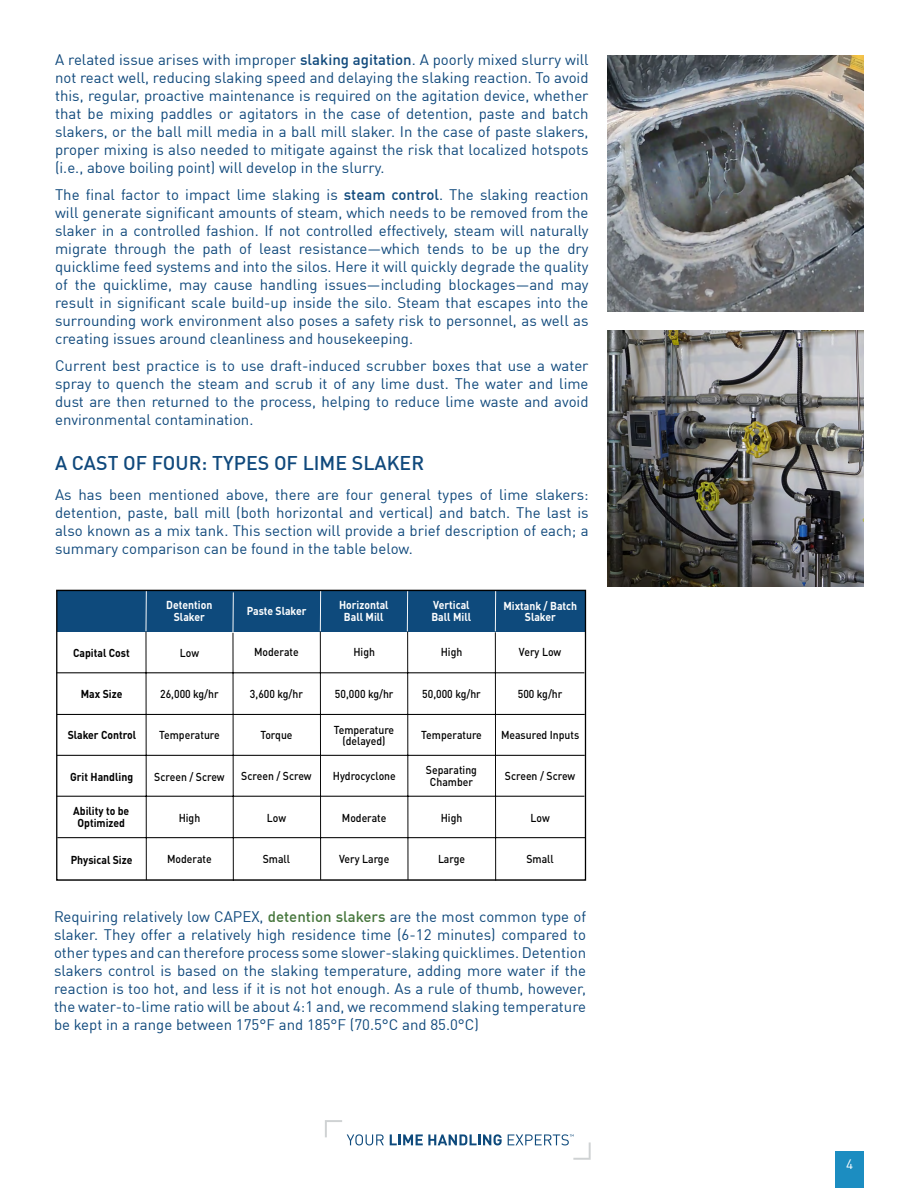
<style>
.page{position:relative;width:918px;height:1188px;background:#fff}
.page>*{position:absolute;margin:0;border:0;box-sizing:border-box;transform-origin:0 0}
.t1{font:500 19.5px "DIN Offc";color:#10497c}
.t2{font:15px/18px "DIN Offc";color:#10497c;text-align:justify}
.t3{font:13.5px "DIN Offc";color:#fff}
.t4{font:500 11.4px/11.4px "DIN Offc";color:#000;text-align:center;scale:.91 1}
.t5{font:700 11.4px/11.4px "DIN Offc";color:#fff;text-align:center;scale:.91 1}
.t6{font:700 11.4px/11.4px "DIN Offc";color:#000;text-align:center;scale:.91 1}
.s1{font-weight:500}
.s2{font-weight:500;color:#46763c}
</style>
<div class="page">
<svg style="left:390px;top:1134px;width:112px;height:11px"></svg>
<svg style="left:325px;top:1120px;width:59px;height:25px"></svg>
<svg style="left:508px;top:1134px;width:83px;height:26px"></svg>
<div style="left:57px;top:590px;width:528px;height:42px;background:#0e4a7c"></div>
<hr style="left:146px;top:632px;width:1px;height:248px;background:#000">
<hr style="left:57px;top:837px;width:528px;height:1px;background:#000">
<hr style="left:57px;top:796px;width:527px;height:1px;background:#000">
<hr style="left:57px;top:755px;width:528px;height:1px;background:#000">
<hr style="left:57px;top:714px;width:528px;height:1px;background:#000">
<hr style="left:57px;top:673px;width:527px;height:1px;background:#000">
<hr style="left:233px;top:633px;width:1px;height:248px;background:#000">
<hr style="left:320px;top:632px;width:1px;height:248px;background:#000">
<hr style="left:407px;top:632px;width:1px;height:248px;background:#000">
<hr style="left:495px;top:632px;width:1px;height:249px;background:#000">
<hr style="left:407px;top:591px;width:1px;height:40px;background:#fff">
<hr style="left:495px;top:591px;width:1px;height:40px;background:#fff">
<hr style="left:320px;top:591px;width:1px;height:40px;background:#fff">
<hr style="left:233px;top:592px;width:1px;height:41px;background:#fff">
<hr style="left:146px;top:591px;width:1px;height:40px;background:#fff">
<div style="left:56px;top:590px;width:530px;height:291px;border:1px solid #000"></div>
<img style="left:608px;top:55px;width:256px;height:257px">
<img style="left:608px;top:330px;width:256px;height:257px">
<div style="left:836px;top:1151px;width:28px;height:37px;background:#1c8dc1"></div>
<p class="t2" style="left:55px;top:50px;width:535px">A related issue arises with improper <span class="s1">slaking agitation</span>. A poorly mixed slurry will not react well, reducing slaking speed and delaying the slaking reaction. To avoid this, regular, proactive maintenance is required on the agitation device, whether that be mixing paddles or agitators in the case of detention, paste and batch slakers, or the ball mill media in a ball mill slaker. In the case of paste slakers, proper mixing is also needed to mitigate against the risk that localized hotspots (i.e., above boiling point) will develop in the slurry.</p>
<p class="t2" style="left:55px;top:185px;width:535px">The final factor to impact lime slaking is <span class="s1">steam control</span>. The slaking reaction will generate significant amounts of steam, which needs to be removed from the slaker in a controlled fashion. If not controlled effectively, steam will naturally migrate through the path of least resistance—which tends to be up the dry quicklime feed systems and into the silos. Here it will quickly degrade the quality of the quicklime, may cause handling issues—including blockages—and may result in significant scale build-up inside the silo. Steam that escapes into the surrounding work environment also poses a safety risk to personnel, as well as creating issues around cleanliness and housekeeping.</p>
<p class="t2" style="left:55px;top:356px;width:535px">Current best practice is to use draft-induced scrubber boxes that use a water spray to quench the steam and scrub it of any lime dust. The water and lime dust are then returned to the process, helping to reduce lime waste and avoid environmental contamination.</p>
<h1 class="t1" style="left:55px;top:451px;width:371px">A CAST OF FOUR: TYPES OF LIME SLAKER</h1>
<p class="t2" style="left:55px;top:485px;width:535px">As has been mentioned above, there are four general types of lime slakers: detention, paste, ball mill (both horizontal and vertical) and batch. The last is also known as a mix tank. This section will provide a brief description of each; a summary comparison can be found in the table below.</p>
<p class="t6" style="left:73px;top:647px;width:64px">Capital Cost</p>
<p class="t6" style="left:81px;top:688px;width:47px">Max Size</p>
<p class="t6" style="left:68px;top:729px;width:77px">Slaker Control</p>
<p class="t6" style="left:70px;top:771px;width:71px">Grit Handling</p>
<p class="t6" style="left:73px;top:805px;width:63px">Ability to be<br>Optimized</p>
<p class="t6" style="left:71px;top:853px;width:69px">Physical Size</p>
<p class="t5" style="left:166px;top:599px;width:52px">Detention<br>Slaker</p>
<p class="t5" style="left:247px;top:605px;width:67px">Paste Slaker</p>
<p class="t5" style="left:339px;top:599px;width:56px">Horizontal<br>Ball Mill</p>
<p class="t5" style="left:431px;top:599px;width:45px;text-align:left">Vertical<br>Ball Mill</p>
<p class="t5" style="left:503px;top:600px;width:83px">Mixtank / Batch<br>Slaker</p>
<p class="t4" style="left:180px;top:646px;width:23px">Low</p>
<p class="t4" style="left:160px;top:688px;width:66px">26,000 kg/hr</p>
<p class="t4" style="left:159px;top:729px;width:68px">Temperature</p>
<p class="t4" style="left:154px;top:770px;width:79px">Screen / Screw</p>
<p class="t4" style="left:179px;top:812px;width:25px">High</p>
<p class="t4" style="left:167px;top:853px;width:50px">Moderate</p>
<p class="t4" style="left:254px;top:646px;width:50px">Moderate</p>
<p class="t4" style="left:250px;top:687px;width:60px">3,600 kg/hr</p>
<p class="t4" style="left:260px;top:729px;width:37px">Torque</p>
<p class="t4" style="left:241px;top:770px;width:79px">Screen / Screw</p>
<p class="t4" style="left:267px;top:811px;width:23px">Low</p>
<p class="t4" style="left:263px;top:853px;width:31px">Small</p>
<p class="t4" style="left:353px;top:646px;width:25px">High</p>
<p class="t4" style="left:335px;top:687px;width:66px">50,000 kg/hr</p>
<p class="t4" style="left:334px;top:724px;width:68px">Temperature (delayed)</p>
<p class="t4" style="left:333px;top:770px;width:71px">Hydrocyclone</p>
<p class="t4" style="left:342px;top:811px;width:50px">Moderate</p>
<p class="t4" style="left:339px;top:853px;width:57px">Very Large</p>
<p class="t4" style="left:441px;top:646px;width:25px">High</p>
<p class="t4" style="left:422px;top:687px;width:66px">50,000 kg/hr</p>
<p class="t4" style="left:421px;top:729px;width:68px">Temperature</p>
<p class="t4" style="left:426px;top:764px;width:58px">Separating<br>Chamber</p>
<p class="t4" style="left:441px;top:811px;width:25px">High</p>
<p class="t4" style="left:438px;top:853px;width:31px">Large</p>
<p class="t4" style="left:519px;top:646px;width:48px">Very Low</p>
<p class="t4" style="left:518px;top:687px;width:51px">500 kg/hr</p>
<p class="t4" style="left:501px;top:729px;width:87px">Measured Inputs</p>
<p class="t4" style="left:505px;top:770px;width:79px">Screen / Screw</p>
<p class="t4" style="left:531px;top:811px;width:23px">Low</p>
<p class="t4" style="left:526px;top:853px;width:31px">Small</p>
<p class="t2" style="left:54px;top:907px;width:534px">Requiring relatively low CAPEX, <span class="s2">detention slakers</span> are the most common type of slaker. They offer a relatively high residence time (6-12 minutes) compared to other types and can therefore process some slower-slaking quicklimes. Detention slakers control is based on the slaking temperature, adding more water if the reaction is too hot, and less if it is not hot enough. As a rule of thumb, however, the water-to-lime ratio will be about 4:1 and, we recommend slaking temperature be kept in a range between 175°F and 185°F (70.5°C and 85.0°C)</p>
<p class="t3" style="left:846px;top:1156px;width:9px">4</p>
</div>
